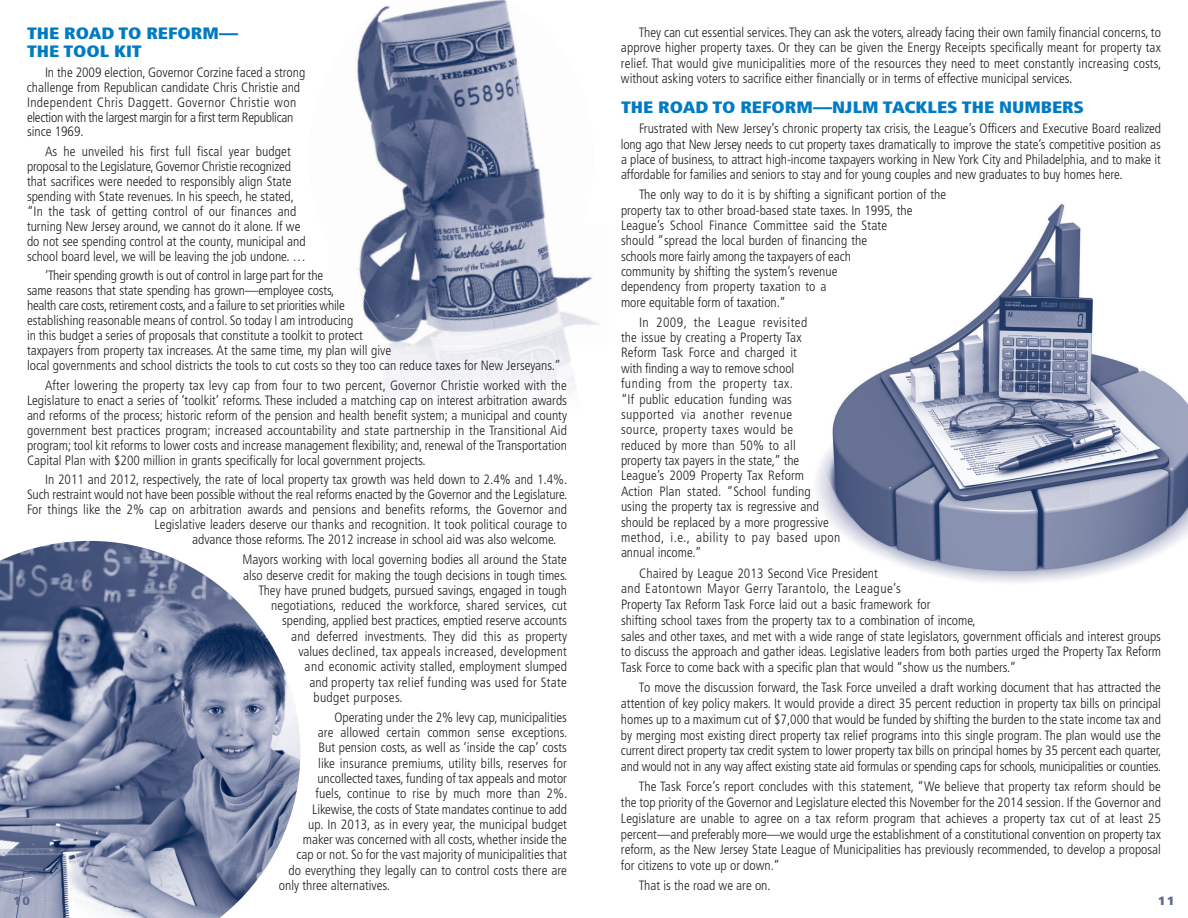
<style>
.page{position:relative;width:1188px;height:918px;background:#fff}
.page>*{position:absolute;margin:0;border:0;box-sizing:border-box;transform-origin:0 0}
.t1{font:900 condensed 16.5px/17.7px "Frutiger";color:#007bc3;scale:1.15 1}
.t2{font:300 condensed 13.5px/15.5px "Frutiger";color:#231f20}
.t3{font:300 condensed 13.5px "Frutiger";letter-spacing:.025em;color:#231f20}
.t4{font:900 condensed 12px "Frutiger";color:#616c90;scale:1.2 1}
</style>
<div class="page">
<img style="left:385px;top:322px;width:215px;height:23px">
<img style="left:0;top:541px;width:300px;height:377px">
<img style="left:816px;top:204px;width:372px;height:379px">
<img style="left:357px;top:0;width:237px;height:338px">
<p class="t1" style="left:27px;top:26px;width:185px">THE ROAD TO REFORM—<br>THE TOOL KIT</p>
<p class="t2" style="left:27px;top:64px;width:280px;line-height:15px;text-indent:18px">In the 2009 election, Governor Corzine faced a strong challenge from Republican candidate Chris Christie and Independent Chris Daggett. Governor Christie won election with the largest margin for a first term Republican since 1969.</p>
<p class="t2" style="left:27px;top:144px;width:281px;line-height:15px;text-indent:18px">As he unveiled his first full fiscal year budget proposal to the Legislature, Governor Christie recognized that sacrifices were needed to responsibly align State spending with State revenues. In his speech, he stated, “In the task of getting control of our finances and turning New Jersey around, we cannot do it alone. If we do not see spending control at the county, municipal and school board level, we will be leaving the job undone. …</p>
<p class="t2" style="left:27px;top:268px;width:536px;line-height:15px;text-indent:18px">‘Their spending growth is out of control in large part for the<br>same reasons that state spending has grown—employee costs,<br>health care costs, retirement costs, and a failure to set priorities while<br>establishing reasonable means of control. So today I am introducing<br>in this budget a series of proposals that constitute a toolkit to protect<br>taxpayers from property tax increases. At the same time, my plan will give<br>local governments and school districts the tools to cut costs so they too can reduce taxes for New Jerseyans.”</p>
<p class="t2" style="left:27px;top:378px;width:542px;line-height:15px;text-align:justify;text-indent:18px">After lowering the property tax levy cap from four to two percent, Governor Christie worked with the Legislature to enact a series of ‘toolkit’ reforms. These included a matching cap on interest arbitration awards and reforms of the process; historic reform of the pension and health benefit system; a municipal and county government best practices program; increased accountability and state partnership in the Transitional Aid program; tool kit reforms to lower costs and increase management flexibility; and, renewal of the Transportation Capital Plan with $200 million in grants specifically for local government projects.</p>
<p class="t2" style="left:45px;top:472px;width:524px">In 2011 and 2012, respectively, the rate of local property tax growth was held down to 2.4% and 1.4%.</p>
<p class="t2" style="left:27px;top:487px;width:542px">Such restraint would not have been possible without the real reforms enacted by the Governor and the Legislature.</p>
<p class="t2" style="left:27px;top:502px;width:542px">For things like the 2% cap on arbitration awards and pensions and benefits reforms, the Governor and</p>
<p class="t2" style="left:155px;top:517px;width:414px">Legislative leaders deserve our thanks and recognition. It took political courage to</p>
<p class="t2" style="left:192px;top:532px;width:366px">advance those reforms. The 2012 increase in school aid was also welcome.</p>
<p class="t2" style="left:242px;top:552px;width:326px">Mayors working with local governing bodies all around the State</p>
<p class="t2" style="left:243px;top:567px;width:326px">also deserve credit for making the tough decisions in tough times.</p>
<p class="t2" style="left:258px;top:583px;width:310px">They have pruned budgets, pursued savings, engaged in tough</p>
<p class="t2" style="left:271px;top:598px;width:297px">negotiations, reduced the workforce, shared services, cut</p>
<p class="t2" style="left:282px;top:613px;width:286px">spending, applied best practices, emptied reserve accounts</p>
<p class="t2" style="left:291px;top:628px;width:277px">and deferred investments. They did this as property</p>
<p class="t3" style="left:299px;top:644px;width:270px">values declined, tax appeals increased, development</p>
<p class="t2" style="left:305px;top:659px;width:264px">and economic activity stalled, employment slumped</p>
<p class="t3" style="left:310px;top:674px;width:259px">and property tax relief funding was used for State</p>
<p class="t3" style="left:313px;top:689px;width:91px">budget purposes.</p>
<p class="t2" style="left:335px;top:709px;width:234px">Operating under the 2% levy cap, municipalities</p>
<p class="t2" style="left:318px;top:725px;width:251px">are allowed certain common sense exceptions.</p>
<p class="t2" style="left:318px;top:740px;width:250px">But pension costs, as well as ‘inside the cap’ costs</p>
<p class="t2" style="left:318px;top:755px;width:250px">like insurance premiums, utility bills, reserves for</p>
<p class="t2" style="left:317px;top:771px;width:251px">uncollected taxes, funding of tax appeals and motor</p>
<p class="t2" style="left:315px;top:786px;width:254px">fuels, continue to rise by much more than 2%.</p>
<p class="t2" style="left:312px;top:801px;width:256px">Likewise, the costs of State mandates continue to add</p>
<p class="t2" style="left:308px;top:817px;width:260px">up. In 2013, as in every year, the municipal budget</p>
<p class="t2" style="left:303px;top:832px;width:265px">maker was concerned with all costs, whether inside the</p>
<p class="t2" style="left:297px;top:847px;width:272px">cap or not. So for the vast majority of municipalities that</p>
<p class="t2" style="left:289px;top:862px;width:280px">do everything they legally can to control costs there are</p>
<p class="t2" style="left:279px;top:878px;width:113px">only three alternatives.</p>
<p class="t2" style="left:621px;top:25px;width:542px;text-align:justify;text-indent:18px">They can cut essential services. They can ask the voters, already facing their own family financial concerns, to approve higher property taxes. Or they can be given the Energy Receipts specifically meant for property tax relief. That would give municipalities more of the resources they need to meet constantly increasing costs, without asking voters to sacrifice either financially or in terms of effective municipal services.</p>
<p class="t1" style="left:621px;top:100px;width:404px">THE ROAD TO REFORM—NJLM TACKLES THE NUMBERS</p>
<p class="t2" style="left:621px;top:121px;width:542px;text-align:justify;text-indent:18px">Frustrated with New Jersey’s chronic property tax crisis, the League’s Officers and Executive Board realized long ago that New Jersey needs to cut property taxes dramatically to improve the state’s competitive position as a place of business, to attract high-income taxpayers working in New York City and Philadelphia, and to make it affordable for families and seniors to stay and for young couples and new graduates to buy homes here.</p>
<p class="t2" style="left:621px;top:187px;width:327px;text-indent:18px">The only way to do it is by shifting a significant portion of the property tax to other broad-based state taxes. In 1995, the League’s School Finance Committee said the State<br>should “spread the local burden of financing the<br>schools more fairly among the taxpayers of each<br>community by shifting the system’s revenue<br>dependency from property taxation to a<br>more equitable form of taxation.”</p>
<p class="t2" style="left:621px;top:314px;width:221px;text-indent:18px">In 2009, the League revisited<br>the issue by creating a Property Tax Reform Task Force and charged it<br>with finding a way to remove school<br>funding from the property tax.<br>“If public education funding was supported via another revenue<br>source, property taxes would be<br>reduced by more than 50% to all<br>property tax payers in the state,” the League’s 2009 Property Tax Reform<br>Action Plan stated. “School funding<br>using the property tax is regressive and should be replaced by a more progressive method, i.e., ability to pay based upon annual income.”</p>
<p class="t2" style="left:621px;top:565px;width:542px;text-indent:18px">Chaired by League 2013 Second Vice President<br>and Eatontown Mayor Gerry Tarantolo, the League’s<br>Property Tax Reform Task Force laid out a basic framework for<br>shifting school taxes from the property tax to a combination of income,<br>sales and other taxes, and met with a wide range of state legislators, government officials and interest groups to discuss the approach and gather ideas. Legislative leaders from both parties urged the Property Tax Reform Task Force to come back with a specific plan that would “show us the numbers.”</p>
<p class="t2" style="left:621px;top:680px;width:542px;text-align:justify;text-indent:18px">To move the discussion forward, the Task Force unveiled a draft working document that has attracted the attention of key policy makers. It would provide a direct 35 percent reduction in property tax bills on principal homes up to a maximum cut of $7,000 that would be funded by shifting the burden to the state income tax and by merging most existing direct property tax relief programs into this single program. The plan would use the current direct property tax credit system to lower property tax bills on principal homes by 35 percent each quarter, and would not in any way affect existing state aid formulas or spending caps for schools, municipalities or counties.</p>
<p class="t2" style="left:621px;top:779px;width:542px;text-align:justify;text-indent:18px">The Task Force’s report concludes with this statement, “We believe that property tax reform should be the top priority of the Governor and Legislature elected this November for the 2014 session. If the Governor and Legislature are unable to agree on a tax reform program that achieves a property tax cut of at least 25 percent—and preferably more—we would urge the establishment of a constitutional convention on property tax reform, as the New Jersey State League of Municipalities has previously recommended, to develop a proposal for citizens to vote up or down.”</p>
<p class="t2" style="left:639px;top:878px;width:133px">That is the road we are on.</p>
<p class="t4" style="left:14px;top:896px;width:15px">10</p>
<p class="t4" style="left:1158px;top:896px;width:15px">11</p>
</div>
